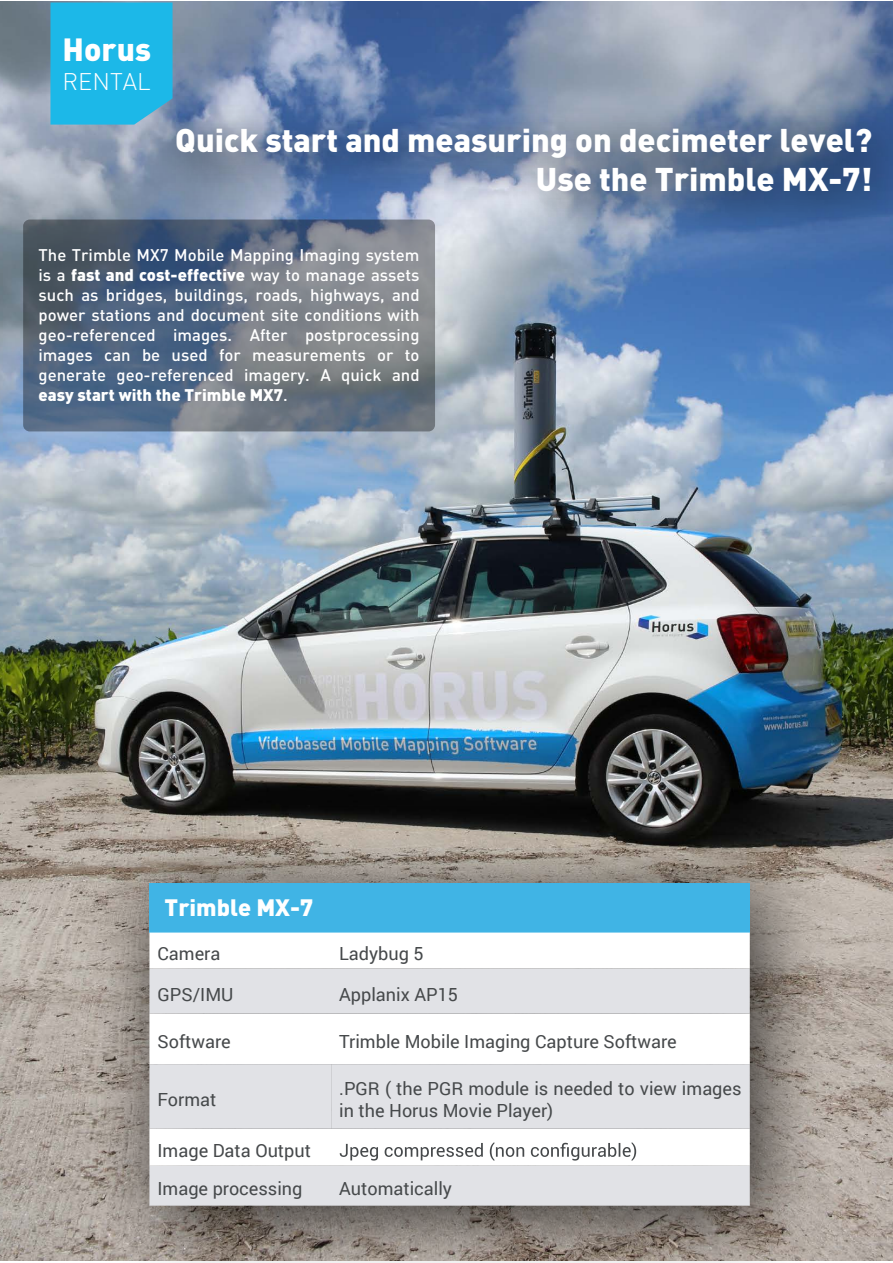
<style>
.page{position:relative;width:893px;height:1263px;background:#fff}
.page>*{position:absolute;margin:0;border:0;box-sizing:border-box;transform-origin:0 0}
.t1{font:900 32.4px/39px "DIN";color:#fff;text-align:right}
.t2{font:900 31.65px "DIN";color:#fff}
.t3{font:300 23.85px "DIN";color:#fff}
.t4{font:900 23.4px "DIN";color:#fff}
.t5{font:18.15px/21.8px "Roboto";color:#46494b}
.t6{font:500 16.65px/20.1px "DIN";color:#fff;text-align:justify}
.s1{font-weight:900}
</style>
<div class="page">
<img style="left:0;top:1px;width:893px;height:1260px">
<img style="left:131px;top:79px;width:762px;height:183px">
<div style="left:50px;top:3px;width:123px;height:122px;background:#1cb8e8"></div>
<svg style="left:23px;top:220px;width:412px;height:211px;background:#626f80"></svg>
<img style="left:59px;top:793px;width:801px;height:470px">
<div style="left:149px;top:883px;width:601px;height:49px;background:#40b4e5"></div>
<svg style="left:149px;top:932px;width:601px;height:37px"></svg>
<svg style="left:149px;top:969px;width:601px;height:95px"></svg>
<svg style="left:149px;top:1064px;width:601px;height:142px;fill:#e1e2e6"></svg>
<svg style="left:340px;top:1142px;width:296px;height:19px"></svg>
<h2 class="t2" style="left:63px;top:28px;width:90px">Horus</h2>
<h3 class="t3" style="left:63px;top:67px;width:90px">RENTAL</h3>
<h1 class="t1" style="left:175px;top:119px;width:698px">Quick start and measuring on decimeter level?<br>Use the Trimble MX-7!</h1>
<p class="t6" style="left:39px;top:244px;width:383px">The Trimble MX7 Mobile Mapping Imaging system is a <span class="s1">fast and cost-effective</span> way to manage assets such as bridges, buildings, roads, highways, and power stations and document site conditions with geo-referenced images. After postprocessing images can be used for measurements or to generate geo-referenced imagery. A quick and <span class="s1">easy start with the Trimble MX7</span>.</p>
<h3 class="t4" style="left:165px;top:892px;width:150px">Trimble MX-7</h3>
<p class="t5" style="left:157px;top:942px;width:64px">Camera</p>
<p class="t5" style="left:339px;top:942px;width:86px">Ladybug 5</p>
<p class="t5" style="left:157px;top:982px;width:77px">GPS/IMU</p>
<p class="t5" style="left:339px;top:982px;width:120px">Applanix AP15</p>
<p class="t5" style="left:157px;top:1030px;width:75px">Software</p>
<p class="t5" style="left:339px;top:1030px;width:339px">Trimble Mobile Imaging Capture Software</p>
<p class="t5" style="left:157px;top:1088px;width:60px">Format</p>
<p class="t5" style="left:157px;top:1130px;width:155px;line-height:38.4px">Image Data Output<br>Image processing</p>
<p class="t5" style="left:339px;top:1077px;width:404px">.PGR ( the PGR module is needed to view images in the Horus Movie Player)</p>
<p class="t5" style="left:339px;top:1177px;width:114px">Automatically</p>
</div>
